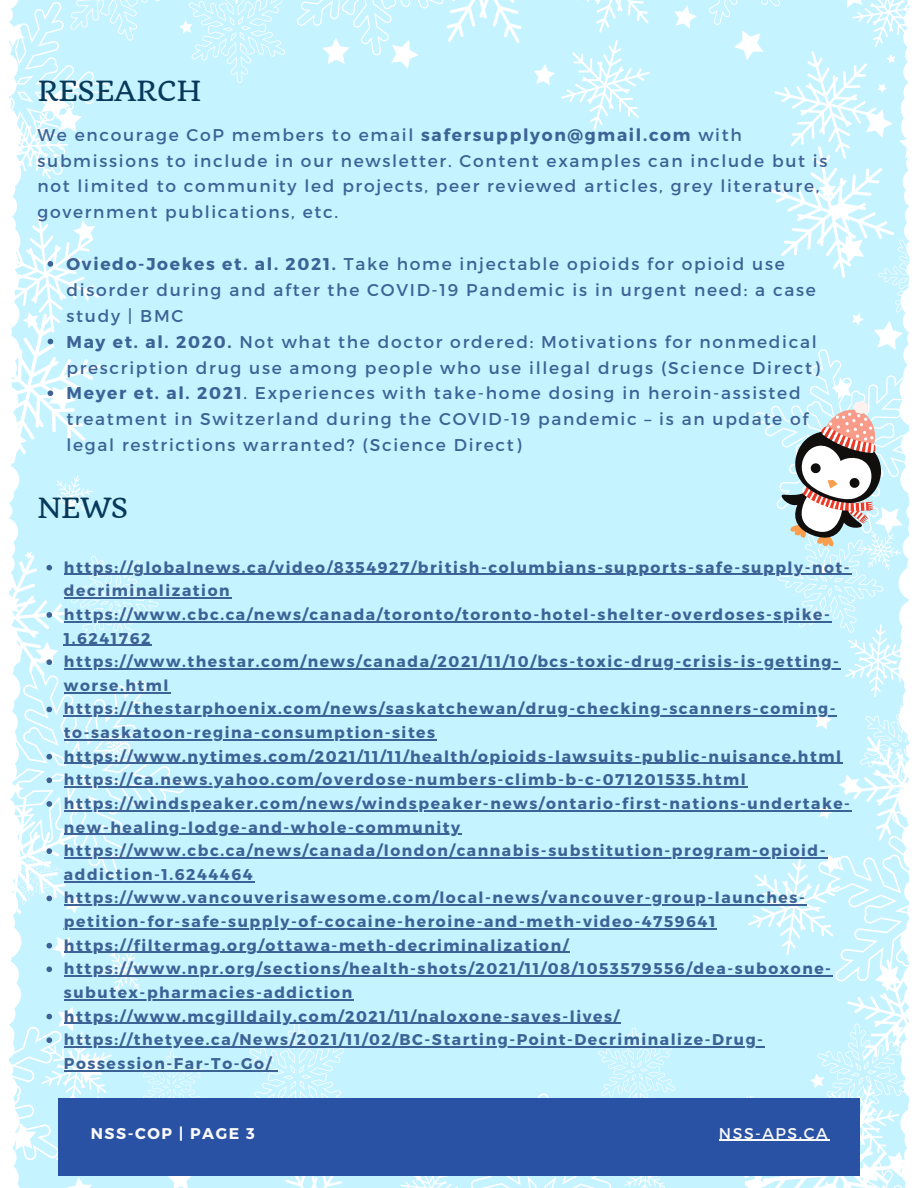
<style>
.page{position:relative;width:918px;height:1188px;background:#fff}
.page>*{position:absolute;margin:0;border:0;box-sizing:border-box;transform-origin:0 0}
.t1{font:27.15px "Quando";color:#07395a}
.t2{font:17.1px/25.8px "Montserrat";letter-spacing:.1em;color:#3d6295}
.t3{font:700 15.6px/23.7px "Montserrat";letter-spacing:.1em;color:#3d6295}
.t4{font:700 15.6px "Montserrat";letter-spacing:.1em;color:#fafafa}
.t5{font:15.6px "Montserrat";letter-spacing:.1em;color:#fafafa}
.s1{font-weight:700}
</style>
<div class="page">
<div style="left:9px;top:0;width:736px;height:1188px;background:#c5f3ff"></div>
<svg style="left:32px;top:872px;width:8px;height:12px"></svg>
<div style="left:734px;top:30px;width:11px;height:248px;background:#c5f3ff"></div>
<svg style="left:729px;top:1175px;width:16px;height:3px"></svg>
<svg style="left:745px;top:0;width:164px;height:1188px;background:#ccf3fe"></svg>
<svg style="left:890px;top:733px;width:18px;height:14px"></svg>
<svg style="left:900px;top:783px;width:7px;height:4px"></svg>
<div style="left:58px;top:1099px;width:801px;height:76px;background:#2951a4"></div>
<hr style="left:719px;top:1140px;width:110px;height:1px;background:#fafafa">
<svg style="left:48px;top:261px;width:5px;height:6px"></svg>
<svg style="left:48px;top:339px;width:5px;height:5px"></svg>
<svg style="left:48px;top:390px;width:5px;height:6px"></svg>
<svg style="left:46px;top:565px;width:6px;height:5px"></svg>
<hr style="left:64px;top:574px;width:787px;height:1px;background:#3d6295">
<hr style="left:64px;top:597px;width:167px;height:2px;background:#3d6295">
<svg style="left:46px;top:612px;width:6px;height:6px"></svg>
<hr style="left:64px;top:621px;width:767px;height:1px;background:#3d6295">
<hr style="left:64px;top:645px;width:88px;height:1px;background:#3d6295">
<svg style="left:46px;top:659px;width:6px;height:6px"></svg>
<hr style="left:64px;top:668px;width:777px;height:1px;background:#3d6295">
<hr style="left:64px;top:692px;width:106px;height:1px;background:#3d6295">
<svg style="left:46px;top:707px;width:6px;height:5px"></svg>
<hr style="left:64px;top:716px;width:773px;height:1px;background:#3d6295">
<hr style="left:64px;top:739px;width:373px;height:1px;background:#3d6295">
<hr style="left:64px;top:763px;width:779px;height:1px;background:#3d6295">
<hr style="left:64px;top:786px;width:683px;height:2px;background:#3d6295">
<svg style="left:45px;top:740px;width:57px;height:67px;background:#c5ebf8"></svg>
<hr style="left:64px;top:810px;width:788px;height:1px;background:#3d6295">
<hr style="left:64px;top:834px;width:398px;height:1px;background:#3d6295">
<svg style="left:46px;top:848px;width:6px;height:6px"></svg>
<hr style="left:64px;top:857px;width:763px;height:1px;background:#3d6295">
<hr style="left:64px;top:881px;width:190px;height:1px;background:#3d6295">
<svg style="left:46px;top:896px;width:6px;height:5px"></svg>
<hr style="left:64px;top:905px;width:742px;height:1px;background:#3d6295">
<hr style="left:64px;top:928px;width:653px;height:1px;background:#3d6295">
<svg style="left:46px;top:937px;width:28px;height:21px"></svg>
<hr style="left:64px;top:952px;width:506px;height:1px;background:#3d6295">
<svg style="left:46px;top:966px;width:6px;height:6px"></svg>
<hr style="left:64px;top:975px;width:769px;height:2px;background:#3d6295">
<hr style="left:64px;top:999px;width:290px;height:1px;background:#3d6295">
<svg style="left:46px;top:1014px;width:6px;height:5px"></svg>
<hr style="left:64px;top:1023px;width:557px;height:1px;background:#3d6295">
<svg style="left:46px;top:1037px;width:6px;height:6px"></svg>
<hr style="left:64px;top:1046px;width:701px;height:1px;background:#3d6295">
<hr style="left:64px;top:1070px;width:209px;height:1px;background:#3d6295">
<svg style="left:250px;top:1022px;width:95px;height:77px;background:#c0e9f7"></svg>
<svg style="left:771px;top:398px;width:132px;height:235px"></svg>
<p class="t1" style="left:37px;top:75px;width:166px">RESEARCH</p>
<p class="t2" style="left:37px;top:121px;width:792px">We encourage CoP members to email <span class="s1">safersupplyon@gmail.com</span> with submissions to include in our newsletter. Content examples can include but is not limited to community led projects, peer reviewed articles, grey literature, government publications, etc.</p>
<p class="t2" style="left:66px;top:250px;width:751px"><span class="s1">Oviedo-Joekes et. al. 2021.</span> Take home injectable opioids for opioid use disorder during and after the COVID-19 Pandemic is in urgent need: a case study | BMC</p>
<p class="t2" style="left:66px;top:328px;width:755px"><span class="s1">May et. al. 2020.</span> Not what the doctor ordered: Motivations for nonmedical prescription drug use among people who use illegal drugs (Science Direct)</p>
<p class="t2" style="left:66px;top:380px;width:743px"><span class="s1">Meyer et. al. 2021</span>. Experiences with take-home dosing in heroin-assisted treatment in Switzerland during the COVID-19 pandemic – is an update of legal restrictions warranted? (Science Direct)</p>
<p class="t1" style="left:37px;top:491px;width:93px">NEWS</p>
<p class="t3" style="left:64px;top:555px;width:787px">https://globalnews.ca/video/8354927/british-columbians-supports-safe-supply-not&shy;decriminalization</p>
<p class="t3" style="left:64px;top:602px;width:767px">https://www.cbc.ca/news/canada/toronto/toronto-hotel-shelter-overdoses-spike-<br>1.6241762</p>
<p class="t3" style="left:64px;top:649px;width:777px">https://www.thestar.com/news/canada/2021/11/10/bcs-toxic-drug-crisis-is-getting&shy;worse.html</p>
<p class="t3" style="left:64px;top:696px;width:773px">https://thestarphoenix.com/news/saskatchewan/drug-checking-scanners-coming&shy;to-saskatoon-regina-consumption-sites</p>
<p class="t3" style="left:64px;top:744px;width:779px">https://www.nytimes.com/2021/11/11/health/opioids-lawsuits-public-nuisance.html</p>
<p class="t3" style="left:64px;top:767px;width:683px">https://ca.news.yahoo.com/overdose-numbers-climb-b-c-071201535.html</p>
<p class="t3" style="left:64px;top:791px;width:788px">https://windspeaker.com/news/windspeaker-news/ontario-first-nations-undertake&shy;new-healing-lodge-and-whole-community</p>
<p class="t3" style="left:64px;top:838px;width:763px">https://www.cbc.ca/news/canada/london/cannabis-substitution-program-opioid&shy;addiction-1.6244464</p>
<p class="t3" style="left:64px;top:885px;width:742px">https://www.vancouverisawesome.com/local-news/vancouver-group-launches&shy;petition-for-safe-supply-of-cocaine-heroine-and-meth-video-4759641</p>
<p class="t3" style="left:64px;top:933px;width:506px">https://filtermag.org/ottawa-meth-decriminalization/</p>
<p class="t3" style="left:64px;top:956px;width:769px">https://www.npr.org/sections/health-shots/2021/11/08/1053579556/dea-suboxone&shy;subutex-pharmacies-addiction</p>
<p class="t3" style="left:64px;top:1003px;width:557px">https://www.mcgilldaily.com/2021/11/naloxone-saves-lives/</p>
<p class="t3" style="left:64px;top:1027px;width:701px">https://thetyee.ca/News/2021/11/02/BC-Starting-Point-Decriminalize-Drug-<br>Possession-Far-To-Go/</p>
<p class="t4" style="left:91px;top:1124px;width:165px">NSS-COP | PAGE 3</p>
<p class="t5" style="left:719px;top:1123px;width:110px">NSS-APS.CA</p>
</div>
